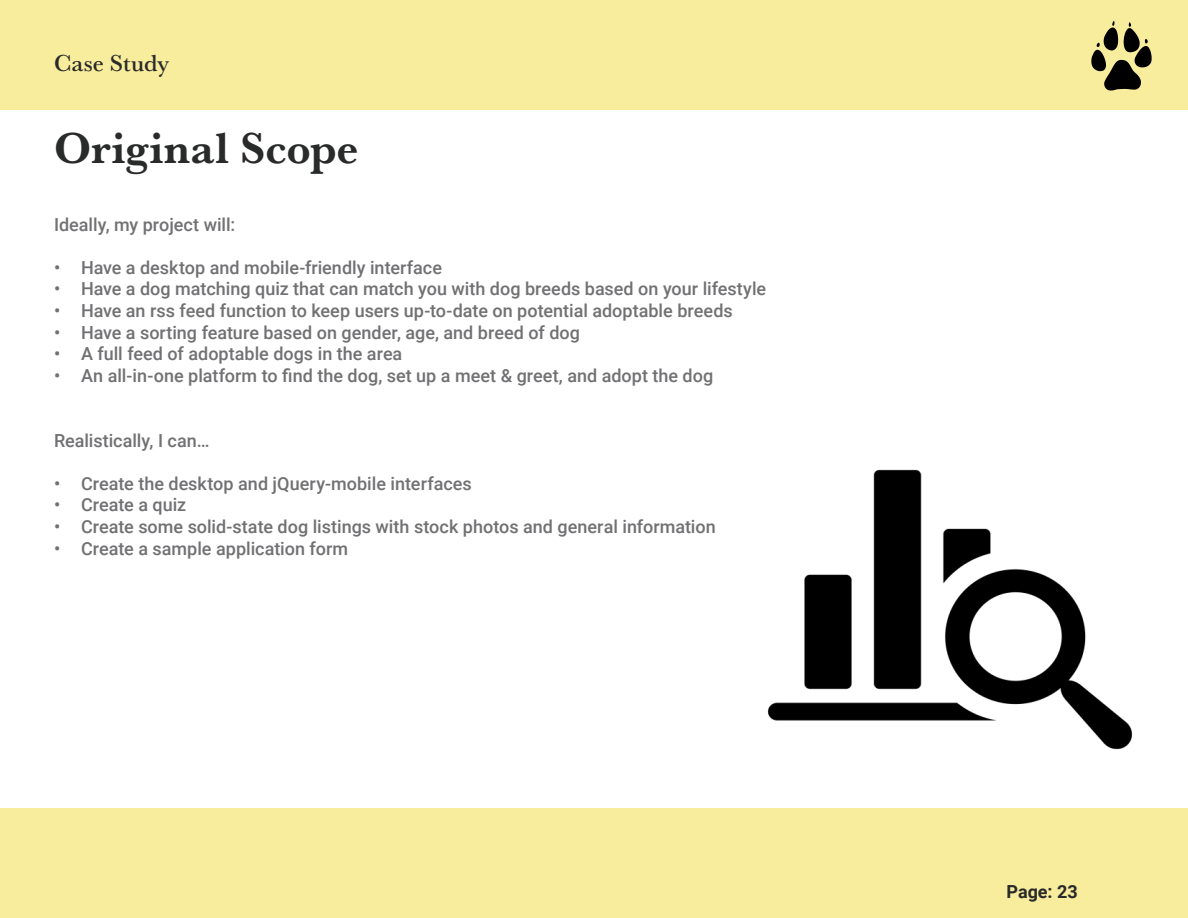
<style>
.page{position:relative;width:1188px;height:918px;background:#fff}
.page>*{position:absolute;margin:0;border:0;box-sizing:border-box;transform-origin:0 0}
.t1{font:700 45px "Baskerville URW";letter-spacing:.005em;color:#292a2a}
.t2{font:500 24px "Baskerville URW";color:#292a2a}
.t3{font:500 18px "Roboto";color:#717174}
.t4{font:700 18px "Roboto";color:#292a2a}
</style>
<div class="page">
<div style="left:0;top:0;width:1188px;height:109px;background:#f8ec9d"></div>
<div style="left:0;top:809px;width:1188px;height:109px;background:#f8ec9d"></div>
<img style="left:1091px;top:21px;width:61px;height:70px">
<img style="left:767px;top:469px;width:366px;height:281px">
<h2 class="t2" style="left:54px;top:46px;width:116px">Case Study</h2>
<p class="t1" style="left:54px;top:116px;width:306px">Original Scope</p>
<p class="t3" style="left:54px;top:212px;width:183px">Ideally, my project will:</p>
<p class="t3" style="left:54px;top:255px;width:390px">• Have a desktop and mobile-friendly interface</p>
<p class="t3" style="left:54px;top:276px;width:714px">• Have a dog matching quiz that can match you with dog breeds based on your lifestyle</p>
<p class="t3" style="left:54px;top:298px;width:680px">• Have an rss feed function to keep users up-to-date on potential adoptable breeds</p>
<p class="t3" style="left:54px;top:320px;width:528px">• Have a sorting feature based on gender, age, and breed of dog</p>
<p class="t3" style="left:54px;top:341px;width:350px">• A full feed of adoptable dogs in the area</p>
<p class="t3" style="left:54px;top:363px;width:661px">• An all-in-one platform to find the dog, set up a meet &amp; greet, and adopt the dog</p>
<p class="t3" style="left:54px;top:428px;width:157px">Realistically, I can…</p>
<p class="t3" style="left:54px;top:471px;width:419px">• Create the desktop and jQuery-mobile interfaces</p>
<p class="t3" style="left:54px;top:492px;width:134px">• Create a quiz</p>
<p class="t3" style="left:54px;top:514px;width:663px">• Create some solid-state dog listings with stock photos and general information</p>
<p class="t3" style="left:54px;top:536px;width:296px">• Create a sample application form</p>
<p class="t4" style="left:1007px;top:879px;width:73px">Page: 23</p>
</div>
